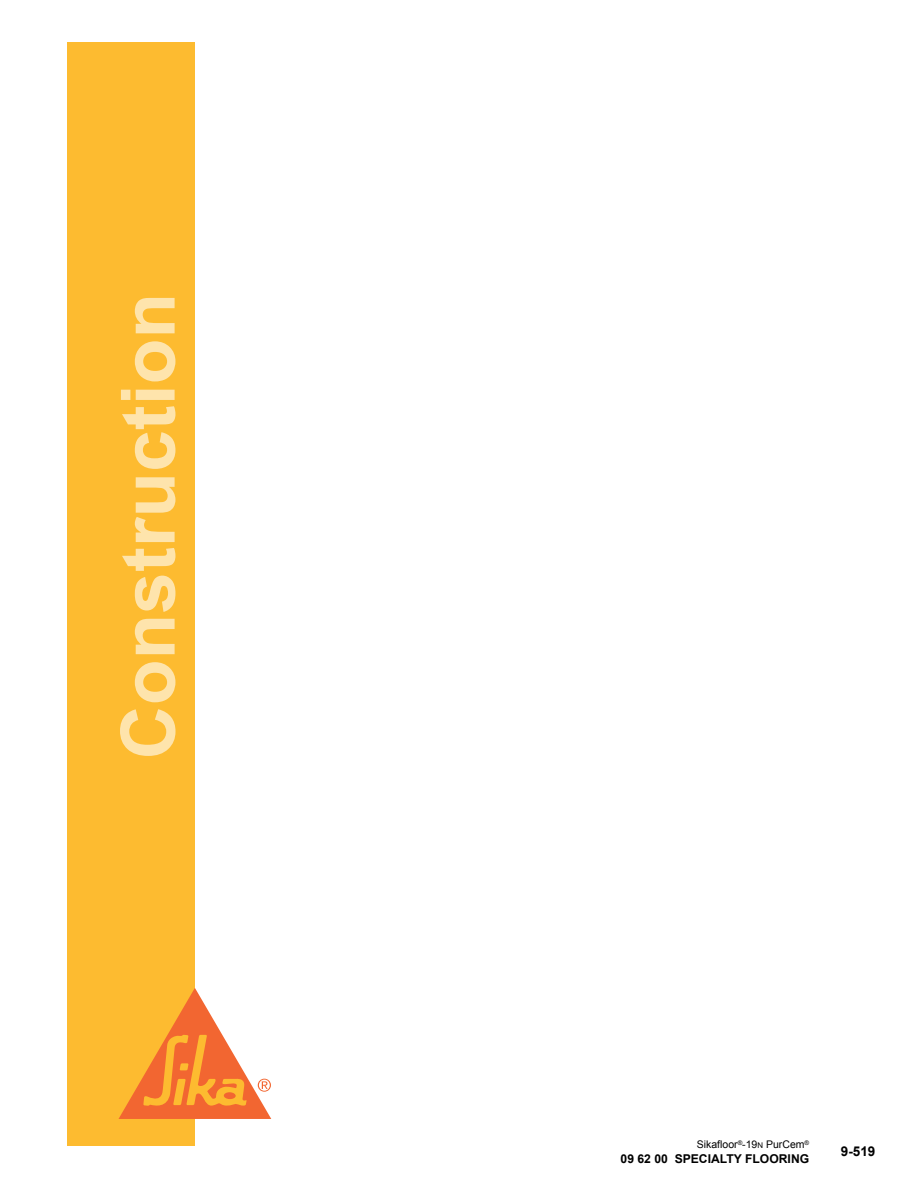
<style>
.page{position:relative;width:918px;height:1188px;background:#fff}
.page>*{position:absolute;margin:0;border:0;box-sizing:border-box;transform-origin:0 0}
.t1{font:700 75px "Arial";color:#fee4ac}
.t2{font:700 13.5px "Arial";color:#000}
.t3{font:700 12.15px "Arial";color:#000}
.t4{font:10.5px "Arial";color:#000}
.s1{font-size:7.8px}
</style>
<div class="page">
<div style="left:68px;top:43px;width:127px;height:1103px;background:#fdbb30"></div>
<svg style="left:119px;top:988px;width:152px;height:131px"></svg>
<h1 class="t1" style="left:99px;top:759px;width:468px;rotate:-90deg">CONSTRUCTION</h1>
<p class="t4" style="left:697px;top:1137px;width:114px">Sikafloor<sup>®</sup>-19<span class="s1">n</span> PurCem<sup>®</sup></p>
<p class="t3" style="left:621px;top:1150px;width:190px">09 62 00 SPECIALTY FLOORING</p>
<p class="t2" style="left:841px;top:1142px;width:36px">9-519</p>
</div>
